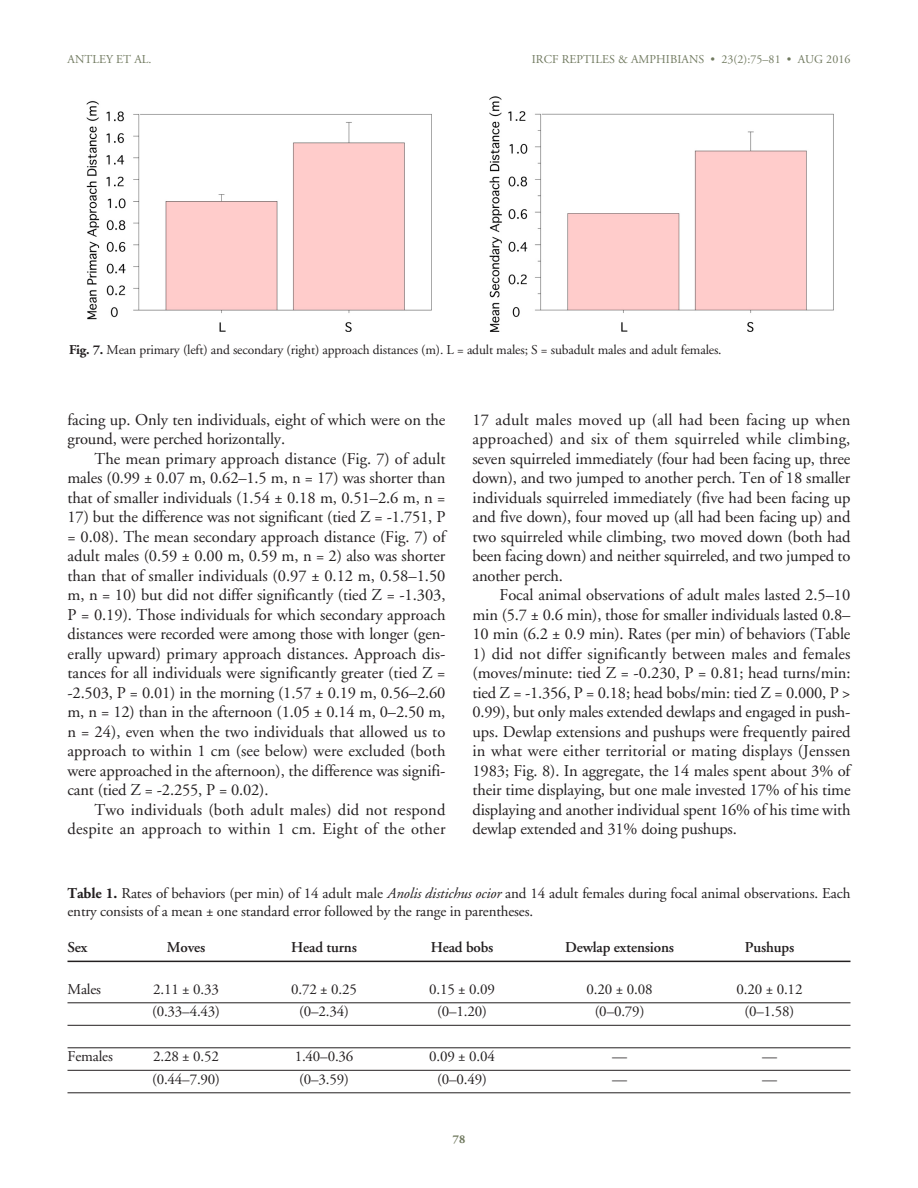
<style>
.page{position:relative;width:918px;height:1188px;background:#fff}
.page>*{position:absolute;margin:0;border:0;box-sizing:border-box;transform-origin:0 0}
.TEXT{font:16.5px/19.5px "Adobe Garamond";letter-spacing:-.01em;color:#231f20;text-align:justify}
.TEXT-2{font:16.5px/19.5px "Adobe Garamond";letter-spacing:.01em;color:#231f20;text-align:right}
.Table_title{font:15px/18px "Adobe Garamond";letter-spacing:-.005em;color:#231f20}
.Table_text{font:15px "Adobe Garamond";letter-spacing:-.01em;color:#231f20}
.Table_head{font:600 15px "Adobe Garamond";letter-spacing:-.01em;color:#231f20}
.Figure_Caption{font:13.5px "Adobe Garamond";letter-spacing:-.01em;color:#231f20}
.Running_Head_RIGHT{font:12px "Adobe Garamond";letter-spacing:.005em;color:#717a60}
.Running_Head_LEFT{font:12px "Adobe Garamond";letter-spacing:.005em;color:#717a60}
.t1{font:700 12px "Adobe Garamond";color:#717a60}
.s1{font-weight:700}
.s2{font-style:italic}
</style>
<div class="page">
<img style="left:86px;top:96px;width:748px;height:236px">
<hr style="left:68px;top:961px;width:782px;height:1px;background:#231f20">
<hr style="left:68px;top:1003px;width:782px;height:1px;background:#231f20">
<hr style="left:68px;top:1025px;width:782px;height:1px;background:#231f20">
<hr style="left:68px;top:1048px;width:782px;height:1px;background:#231f20">
<hr style="left:68px;top:1070px;width:782px;height:1px;background:#231f20">
<hr style="left:68px;top:1093px;width:782px;height:1px;background:#231f20">
<p class="Running_Head_LEFT" style="left:68px;top:53px;width:86px">ANTLEY ET AL.</p>
<p class="Running_Head_RIGHT" style="left:532px;top:53px;width:320px">IRCF REPTILES &amp; AMPHIBIANS • 23(2):75–81 • AUG 2016</p>
<p class="Figure_Caption" style="left:69px;top:343px;width:654px"><span class="s1">Fig. 7.</span> Mean primary (left) and secondary (right) approach distances (m). L = adult males; S = subadult males and adult females.</p>
<p class="TEXT" style="left:68px;top:410px;width:380px">facing up. Only ten individuals, eight of which were on the ground, were perched horizontally.</p>
<p class="TEXT" style="left:68px;top:449px;width:380px;text-indent:27px">The mean primary approach distance (Fig. 7) of adult males (0.99 ± 0.07 m, 0.62–1.5 m, n = 17) was shorter than that of smaller individuals (1.54 ± 0.18 m, 0.51–2.6 m, n =</p>
<p class="TEXT" style="left:68px;top:508px;width:380px">17) but the difference was not significant (tied Z = -1.751, P = 0.08). The mean secondary approach distance (Fig. 7) of adult males (0.59 ± 0.00 m, 0.59 m, n = 2) also was shorter than that of smaller individuals (0.97 ± 0.12 m, 0.58–1.50 m, n = 10) but did not differ significantly (tied Z = -1.303, P = 0.19). Those individuals for which secondary approach distances were recorded were among those with longer (gen&shy;erally upward) primary approach distances. Approach dis&shy;tances for all individuals were significantly greater (tied Z = -2.503, P = 0.01) in the morning (1.57 ± 0.19 m, 0.56–2.60 m, n = 12) than in the afternoon (1.05 ± 0.14 m, 0–2.50 m, n = 24), even when the two individuals that allowed us to approach to within 1 cm (see below) were excluded (both were approached in the afternoon), the difference was signifi&shy;cant (tied Z = -2.255, P = 0.02).</p>
<p class="TEXT-2" style="left:68px;top:800px;width:379px">Two individuals (both adult males) did not respond despite an approach to within 1 cm. Eight of the other</p>
<p class="TEXT" style="left:472px;top:410px;width:380px">17 adult males moved up (all had been facing up when approached) and six of them squirreled while climbing, seven squirreled immediately (four had been facing up, three down), and two jumped to another perch. Ten of 18 smaller individuals squirreled immediately (five had been facing up and five down), four moved up (all had been facing up) and two squirreled while climbing, two moved down (both had been facing down) and neither squirreled, and two jumped to another perch.</p>
<p class="TEXT" style="left:472px;top:586px;width:379px;text-indent:27px">Focal animal observations of adult males lasted 2.5–10 min (5.7 ± 0.6 min), those for smaller individuals lasted 0.8– 10 min (6.2 ± 0.9 min). Rates (per min) of behaviors (Table</p>
<p class="TEXT" style="left:472px;top:644px;width:380px">1) did not differ significantly between males and females (moves/minute: tied Z = -0.230, P = 0.81; head turns/min: tied Z = -1.356, P = 0.18; head bobs/min: tied Z = 0.000, P &gt; 0.99), but only males extended dewlaps and engaged in push&shy;ups. Dewlap extensions and pushups were frequently paired in what were either territorial or mating displays (Jenssen 1983; Fig. 8). In aggregate, the 14 males spent about 3% of their time displaying, but one male invested 17% of his time displaying and another individual spent 16% of his time with dewlap extended and 31% doing pushups.</p>
<p class="Table_title" style="left:68px;top:884px;width:784px"><span class="s1">Table 1.</span> Rates of behaviors (per min) of 14 adult male <span class="s2">Anolis distichus ocior</span> and 14 adult females during focal animal observations. Each entry consists of a mean ± one standard error followed by the range in parentheses.</p>
<p class="Table_head" style="left:68px;top:939px;width:21px">Sex</p>
<p class="Table_head" style="left:167px;top:939px;width:40px">Moves</p>
<p class="Table_head" style="left:291px;top:939px;width:67px">Head turns</p>
<p class="Table_head" style="left:431px;top:939px;width:64px">Head bobs</p>
<p class="Table_head" style="left:565px;top:939px;width:110px">Dewlap extensions</p>
<p class="Table_head" style="left:745px;top:939px;width:51px">Pushups</p>
<p class="Table_text" style="left:68px;top:981px;width:35px">Males</p>
<p class="Table_text" style="left:153px;top:981px;width:67px">2.11 ± 0.33</p>
<p class="Table_text" style="left:291px;top:981px;width:67px">0.72 ± 0.25</p>
<p class="Table_text" style="left:429px;top:981px;width:67px">0.15 ± 0.09</p>
<p class="Table_text" style="left:587px;top:981px;width:68px">0.20 ± 0.08</p>
<p class="Table_text" style="left:736px;top:981px;width:68px">0.20 ± 0.12</p>
<p class="Table_text" style="left:152px;top:1003px;width:70px">(0.33–4.43)</p>
<p class="Table_text" style="left:299px;top:1003px;width:51px">(0–2.34)</p>
<p class="Table_text" style="left:437px;top:1003px;width:51px">(0–1.20)</p>
<p class="Table_text" style="left:595px;top:1003px;width:51px">(0–0.79)</p>
<p class="Table_text" style="left:745px;top:1003px;width:51px">(0–1.58)</p>
<p class="Table_text" style="left:68px;top:1048px;width:47px">Females</p>
<p class="Table_text" style="left:153px;top:1048px;width:67px">2.28 ± 0.52</p>
<p class="Table_text" style="left:295px;top:1048px;width:60px">1.40–0.36</p>
<p class="Table_text" style="left:429px;top:1048px;width:67px">0.09 ± 0.04</p>
<p class="Table_text" style="left:612px;top:1048px;width:16px">—</p>
<p class="Table_text" style="left:762px;top:1048px;width:16px">—</p>
<p class="Table_text" style="left:152px;top:1071px;width:70px">(0.44–7.90)</p>
<p class="Table_text" style="left:299px;top:1071px;width:51px">(0–3.59)</p>
<p class="Table_text" style="left:437px;top:1071px;width:51px">(0–0.49)</p>
<p class="Table_text" style="left:612px;top:1071px;width:16px">—</p>
<p class="Table_text" style="left:762px;top:1071px;width:16px">—</p>
<p class="t1" style="left:453px;top:1132px;width:14px">78</p>
</div>
